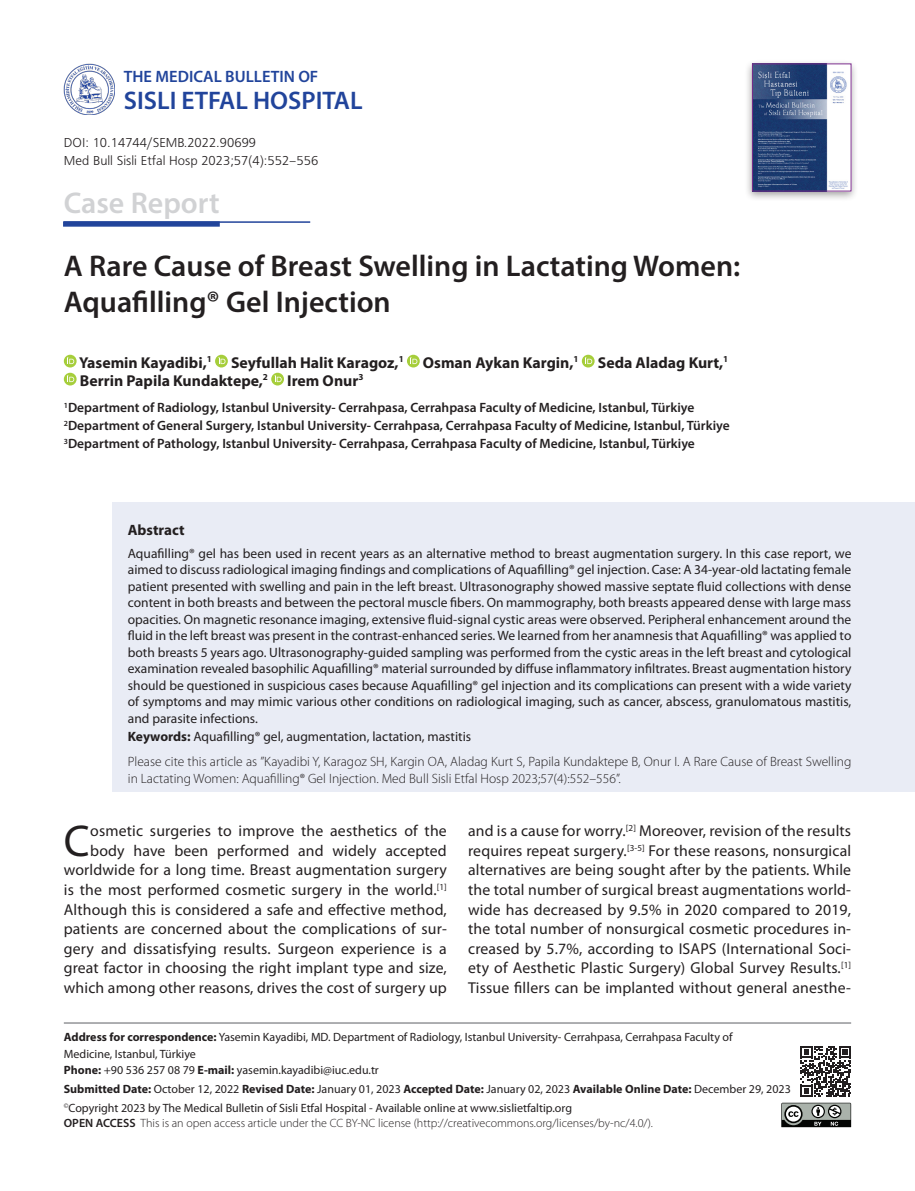
<style>
.page{position:relative;width:915px;height:1191px;background:#fff}
.page>*{position:absolute;margin:0;border:0;box-sizing:border-box;transform-origin:0 0}
.ana_metin_bosluksuz{font:44.7px "Myriad Pro";color:#231f20}
.ana_baslik{font:600 30px/36px "Myriad Pro";color:#231f20}
.ana_baslik-2{font:600 30px "Myriad Pro";color:#d1d2d4}
.ana_baslik-3{font:600 25.5px "Myriad Pro";color:#21449b}
.ana_baslik-4{font:600 16.5px "Myriad Pro";color:#21449b}
.ana_metin_bosluksuz-2{font:15.75px/19.5px "Myriad Pro";letter-spacing:.01em;color:#231f20;text-align:right}
.yazar_adları{font:700 15.75px/18px "Myriad Pro";color:#231f20}
.ozet_baslik{font:700 15px "Myriad Pro";color:#231f20}
.ozet{font:13.5px/16.5px "Myriad Pro";color:#231f20;text-align:justify}
.kurumlar{font:600 13.5px "Myriad Pro";color:#231f20}
.ozet-2{font:300 13.5px/16.5px "Myriad Pro";color:#231f20}
.doi{font:13.5px "Frugal Normal Tr";color:#231f20}
.info{font:12px/16.5px "Myriad Pro";color:#231f20}
.info-2{font:700 12px "Myriad Pro";color:#231f20}
.t1{font:300 12px "Myriad Pro";color:#231f20}
.s1{font-weight:700}
.s2{font-weight:400}
.s3{font-weight:600}
</style>
<div class="page">
<div style="left:112px;top:503px;width:802px;height:289px;background:#e9ecf5"></div>
<svg style="left:64px;top:355px;width:13px;height:12px"></svg>
<svg style="left:67px;top:357px;width:7px;height:7px"></svg>
<svg style="left:215px;top:355px;width:13px;height:12px"></svg>
<svg style="left:218px;top:357px;width:7px;height:7px"></svg>
<div style="left:407px;top:355px;width:12px;height:12px;background:#a6ce3b;border-radius:50%"></div>
<svg style="left:410px;top:357px;width:7px;height:7px"></svg>
<svg style="left:581px;top:355px;width:13px;height:12px"></svg>
<svg style="left:585px;top:357px;width:7px;height:7px"></svg>
<svg style="left:64px;top:373px;width:13px;height:12px"></svg>
<svg style="left:67px;top:375px;width:7px;height:7px"></svg>
<svg style="left:271px;top:373px;width:13px;height:12px"></svg>
<svg style="left:274px;top:375px;width:7px;height:7px"></svg>
<hr style="left:64px;top:221px;width:246px;height:2px;background:#21449b">
<svg style="left:63px;top:221px;width:157px;height:6px"></svg>
<hr style="left:64px;top:1022px;width:786px;height:1px;background:#939598">
<img style="left:64px;top:64px;width:51px;height:51px">
<div style="left:744px;top:60px;width:114px;height:142px;background:#231f20;opacity:.43"></div>
<img style="left:754px;top:66px;width:94px;height:123px">
<div style="left:752px;top:64px;width:98px;height:127px;border:1px solid #782a89"></div>
<svg style="left:781px;top:1046px;width:71px;height:82px"></svg>
<p class="ana_baslik-4" style="left:124px;top:66px;width:196px">THE MEDICAL BULLETIN OF</p>
<p class="ana_baslik-3" style="left:124px;top:84px;width:240px">SISLI ETFAL HOSPITAL</p>
<p class="doi" style="left:64px;top:135px;width:194px">DOI: 10.14744/SEMB.2022.90699</p>
<p class="doi" style="left:64px;top:153px;width:256px">Med Bull Sisli Etfal Hosp 2023;57(4):552–556</p>
<p class="ana_baslik-2" style="left:64px;top:184px;width:157px">Case Report</p>
<p class="ana_baslik" style="left:64px;top:247px;width:677px">A Rare Cause of Breast Swelling in Lactating Women:<br>Aquafilling® Gel Injection</p>
<p class="yazar_adları" style="left:79px;top:353px;width:650px">Yasemin Kayadibi,<sup>1</sup> Seyfullah Halit Karagoz,<sup>1</sup> Osman Aykan Kargin,<sup>1</sup> Seda Aladag Kurt,<sup>1<br></sup>Berrin Papila Kundaktepe,<sup>2</sup> Irem Onur<sup>3</sup></p>
<p class="kurumlar" style="left:64px;top:399px;width:632px"><sup>1</sup>Department of Radiology, Istanbul University- Cerrahpasa, Cerrahpasa Faculty of Medicine, Istanbul, Türkiye</p>
<p class="kurumlar" style="left:64px;top:417px;width:667px"><sup>2</sup>Department of General Surgery, Istanbul University- Cerrahpasa, Cerrahpasa Faculty of Medicine, Istanbul, Türkiye</p>
<p class="kurumlar" style="left:64px;top:435px;width:632px"><sup>3</sup>Department of Pathology, Istanbul University- Cerrahpasa, Cerrahpasa Faculty of Medicine, Istanbul, Türkiye</p>
<p class="ozet_baslik" style="left:128px;top:520px;width:58px">Abstract</p>
<p class="ozet" style="left:128px;top:545px;width:724px">Aquafilling® gel has been used in recent years as an alternative method to breast augmentation surgery. In this case report, we aimed to discuss radiological imaging findings and complications of Aquafilling® gel injection. Case: A 34-year-old lactating female patient presented with swelling and pain in the left breast. Ultrasonography showed massive septate fluid collections with dense content in both breasts and between the pectoral muscle fibers. On mammography, both breasts appeared dense with large mass opacities. On magnetic resonance imaging, extensive fluid-signal cystic areas were observed. Peripheral enhancement around the fluid in the left breast was present in the contrast-enhanced series. We learned from her anamnesis that Aquafilling® was applied to both breasts 5 years ago. Ultrasonography-guided sampling was performed from the cystic areas in the left breast and cytological examination revealed basophilic Aquafilling® material surrounded by diffuse inflammatory infiltrates. Breast augmentation history should be questioned in suspicious cases because Aquafilling® gel injection and its complications can present with a wide variety of symptoms and may mimic various other conditions on radiological imaging, such as cancer, abscess, granulomatous mastitis, and parasite infections.</p>
<p class="ozet" style="left:128px;top:728px;width:345px"><span class="s1">Keywords:</span> Aquafilling® gel, augmentation, lactation, mastitis</p>
<p class="ozet-2" style="left:128px;top:754px;width:724px">Please cite this article as ”Kayadibi Y, Karagoz SH, Kargin OA, Aladag Kurt S, Papila Kundaktepe B, Onur I. A Rare Cause of Breast Swelling in Lactating Women: Aquafilling® Gel Injection. Med Bull Sisli Etfal Hosp 2023;57(4):552–556”.</p>
<p class="ana_metin_bosluksuz-2" style="left:64px;top:821px;width:384px">osmetic surgeries to improve the aesthetics of the body have been performed and widely accepted worldwide for a long time. Breast augmentation surgery is the most performed cosmetic surgery in the world.<sup>[1] </sup>Although this is considered a safe and effective method, patients are concerned about the complications of sur&shy;gery and dissatisfying results. Surgeon experience is a great factor in choosing the right implant type and size, which among other reasons, drives the cost of surgery up</p>
<p class="ana_metin_bosluksuz-2" style="left:468px;top:821px;width:384px;text-align:justify">and is a cause for worry.<sup>[2]</sup> Moreover, revision of the results requires repeat surgery.<sup>[3-5]</sup> For these reasons, nonsurgical alternatives are being sought after by the patients. While the total number of surgical breast augmentations world&shy;wide has decreased by 9.5% in 2020 compared to 2019, the total number of nonsurgical cosmetic procedures in&shy;creased by 5.7%, according to ISAPS (International Soci&shy;ety of Aesthetic Plastic Surgery) Global Survey Results.<sup>[1] </sup>Tissue fillers can be implanted without general anesthe-</p>
<p class="ana_metin_bosluksuz" style="left:64px;top:813px;width:27px">C</p>
<p class="info" style="left:64px;top:1028px;width:670px"><span class="s1">Address for correspondence:</span> Yasemin Kayadibi, MD. Department of Radiology, Istanbul University- Cerrahpasa, Cerrahpasa Faculty of<br>Medicine, Istanbul, Türkiye</p>
<p class="info" style="left:64px;top:1061px;width:316px"><span class="s1">Phone:</span> +90 536 257 08 79 <span class="s1">E-mail:</span> yasemin.kayadibi@iuc.edu.tr</p>
<p class="info-2" style="left:64px;top:1081px;width:728px">Submitted Date: <span class="s2">October 12, 2022</span> Revised Date: <span class="s2">January 01, 2023</span> Accepted Date: <span class="s2">January 02, 2023</span> Available Online Date: <span class="s2">December 29, 2023</span></p>
<p class="info" style="left:64px;top:1099px;width:509px"><sup>©</sup>Copyright 2023 by The Medical Bulletin of Sisli Etfal Hospital - Available online at www.sislietfaltip.org</p>
<p class="t1" style="left:64px;top:1116px;width:590px"><span class="s3">OPEN ACCESS</span> This is an open access article under the CC BY-NC license (http://creativecommons.org/licenses/by-nc/4.0/).</p>
</div>
